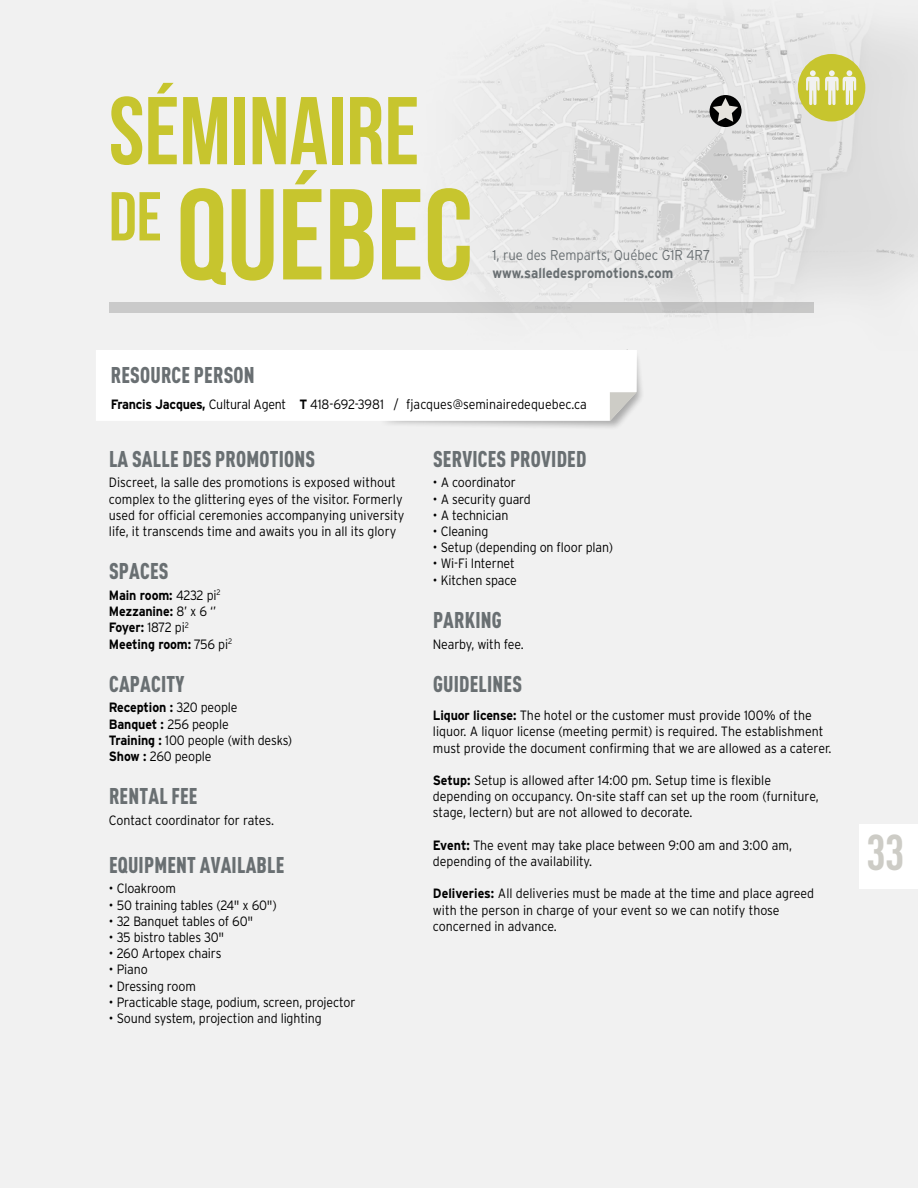
<style>
.page{position:relative;width:918px;height:1188px;background:#f1f1f1}
.page>*{position:absolute;margin:0;border:0;box-sizing:border-box;transform-origin:0 0}
.t1{font:700 129px "Bebas Neue";color:#c7c52e}
.t2{font:700 96px "Bebas Neue";color:#c7c52e}
.t3{font:700 condensed 49.5px "DINOT";color:#cdccc6}
.t4{font:900 condensed 22.5px "DINOT";letter-spacing:.01em;color:#696f72;scale:.92 1}
.t5{font:300 14.25px "Interstate";color:#696f72;scale:.92 1}
.t6{font:700 14.25px "Interstate";color:#696f72;scale:.92 1}
.t7{font:300 13.5px/16.2px "Interstate";letter-spacing:-.01em;color:#000;scale:.92 1}
.t8{font:700 13.5px/16.2px "Interstate";letter-spacing:-.01em;color:#000;scale:.92 1}
.s1{font-weight:700}
.s2{font-weight:300}
</style>
<div class="page">
<div style="left:859px;top:824px;width:59px;height:65px;background:#fff"></div>
<div style="left:377px;top:350px;width:267px;height:81px;background:#000;opacity:.75"></div>
<div style="left:96px;top:350px;width:541px;height:73px;background:#fff"></div>
<img style="left:407px;top:9px;width:511px;height:342px">
<svg style="left:710px;top:95px;width:32px;height:32px"></svg>
<svg style="left:713px;top:98px;width:25px;height:24px"></svg>
<div style="left:110px;top:302px;width:704px;height:10px;background:#c9c9c9"></div>
<div style="left:798px;top:54px;width:67px;height:68px;background:#c7c52e;border-radius:50%"></div>
<svg style="left:806px;top:70px;width:50px;height:36px"></svg>
<h2 class="t2" style="left:109px;top:78px;width:312px">SÉMINAIRE</h2>
<h1 class="t1" style="left:109px;top:164px;width:366px"><sup>DE</sup> QUÉBEC</h1>
<p class="t5" style="left:492px;top:247px;width:238px">1, rue des Remparts, Québec G1R 4R7</p>
<p class="t6" style="left:492px;top:265px;width:198px">www.salledespromotions.com</p>
<h3 class="t4" style="left:111px;top:361px;width:158px">RESOURCE PERSON</h3>
<p class="t7" style="left:111px;top:396px;width:519px"><span class="s1">Francis Jacques,</span> Cultural Agent <span class="s1">T</span> 418-692-3981 / fjacques@seminairedequebec.ca</p>
<h3 class="t4" style="left:433px;top:445px;width:168px">SERVICES PROVIDED</h3>
<p class="t7" style="left:433px;top:474px;width:92px">• A coordinator</p>
<p class="t7" style="left:433px;top:491px;width:108px">• A security guard</p>
<p class="t7" style="left:433px;top:507px;width:84px">• A technician</p>
<p class="t7" style="left:433px;top:523px;width:62px">• Cleaning</p>
<p class="t7" style="left:433px;top:539px;width:197px">• Setup (depending on floor plan)</p>
<p class="t7" style="left:433px;top:555px;width:90px">• Wi-Fi Internet</p>
<p class="t7" style="left:433px;top:572px;width:93px">• Kitchen space</p>
<h3 class="t4" style="left:433px;top:606px;width:76px">PARKING</h3>
<p class="t7" style="left:433px;top:636px;width:100px">Nearby, with fee.</p>
<h3 class="t4" style="left:433px;top:670px;width:98px">GUIDELINES</h3>
<p class="t7" style="left:433px;top:707px;width:435px"><span class="s1">Liquor license:</span> The hotel or the customer must provide 100% of the liquor. A liquor license (meeting permit) is required. The establishment must provide the document confirming that we are allowed as a caterer.</p>
<p class="t7" style="left:433px;top:772px;width:421px"><span class="s1">Setup:</span> Setup is allowed after 14:00 pm. Setup time is flexible depending on occupancy. On-site staff can set up the room (furniture, stage, lectern) but are not allowed to decorate.</p>
<p class="t7" style="left:433px;top:837px;width:392px"><span class="s1">Event:</span> The event may take place between 9:00 am and 3:00 am, depending of the availability.</p>
<p class="t7" style="left:433px;top:885px;width:416px"><span class="s1">Deliveries:</span> All deliveries must be made at the time and place agreed with the person in charge of your event so we can notify those concerned in advance.</p>
<h3 class="t4" style="left:109px;top:445px;width:226px">LA SALLE DES PROMOTIONS</h3>
<p class="t7" style="left:109px;top:474px;width:323px">Discreet, la salle des promotions is exposed without complex to the glittering eyes of the visitor. Formerly used for official ceremonies accompanying university life, it transcends time and awaits you in all its glory</p>
<h3 class="t4" style="left:109px;top:557px;width:66px">SPACES</h3>
<p class="t8" style="left:109px;top:587px;width:135px">Main room: <span class="s2">4232 pi</span><sup>2<br></sup>Mezzanine: <span class="s2">8’ x 6 ‘’<br></span>Foyer: <span class="s2">1872 pi</span><sup>2<br></sup>Meeting room: <span class="s2">756 pi</span><sup>2</sup></p>
<h3 class="t4" style="left:109px;top:670px;width:84px">CAPACITY</h3>
<p class="t7" style="left:109px;top:699px;width:201px"><span class="s1">Reception :</span> 320 people<br><span class="s1">Banquet :</span> 256 people<br><span class="s1">Training :</span> 100 people (with desks)<br><span class="s1">Show :</span> 260 people</p>
<h3 class="t4" style="left:109px;top:782px;width:98px">RENTAL FEE</h3>
<p class="t7" style="left:109px;top:812px;width:181px">Contact coordinator for rates.</p>
<h3 class="t4" style="left:109px;top:851px;width:192px">EQUIPMENT AVAILABLE</h3>
<p class="t7" style="left:109px;top:880px;width:74px">• Cloakroom</p>
<p class="t7" style="left:109px;top:897px;width:184px">• 50 training tables (24" x 60")</p>
<p class="t7" style="left:109px;top:913px;width:158px">• 32 Banquet tables of 60"</p>
<p class="t7" style="left:109px;top:929px;width:127px">• 35 bistro tables 30"</p>
<p class="t7" style="left:109px;top:945px;width:124px">• 260 Artopex chairs</p>
<p class="t7" style="left:109px;top:961px;width:44px">• Piano</p>
<p class="t7" style="left:109px;top:978px;width:96px">• Dressing room</p>
<p class="t7" style="left:109px;top:994px;width:270px">• Practicable stage, podium, screen, projector</p>
<p class="t7" style="left:109px;top:1010px;width:233px">• Sound system, projection and lighting</p>
<h3 class="t3" style="left:866px;top:822px;width:40px">33</h3>
</div>
